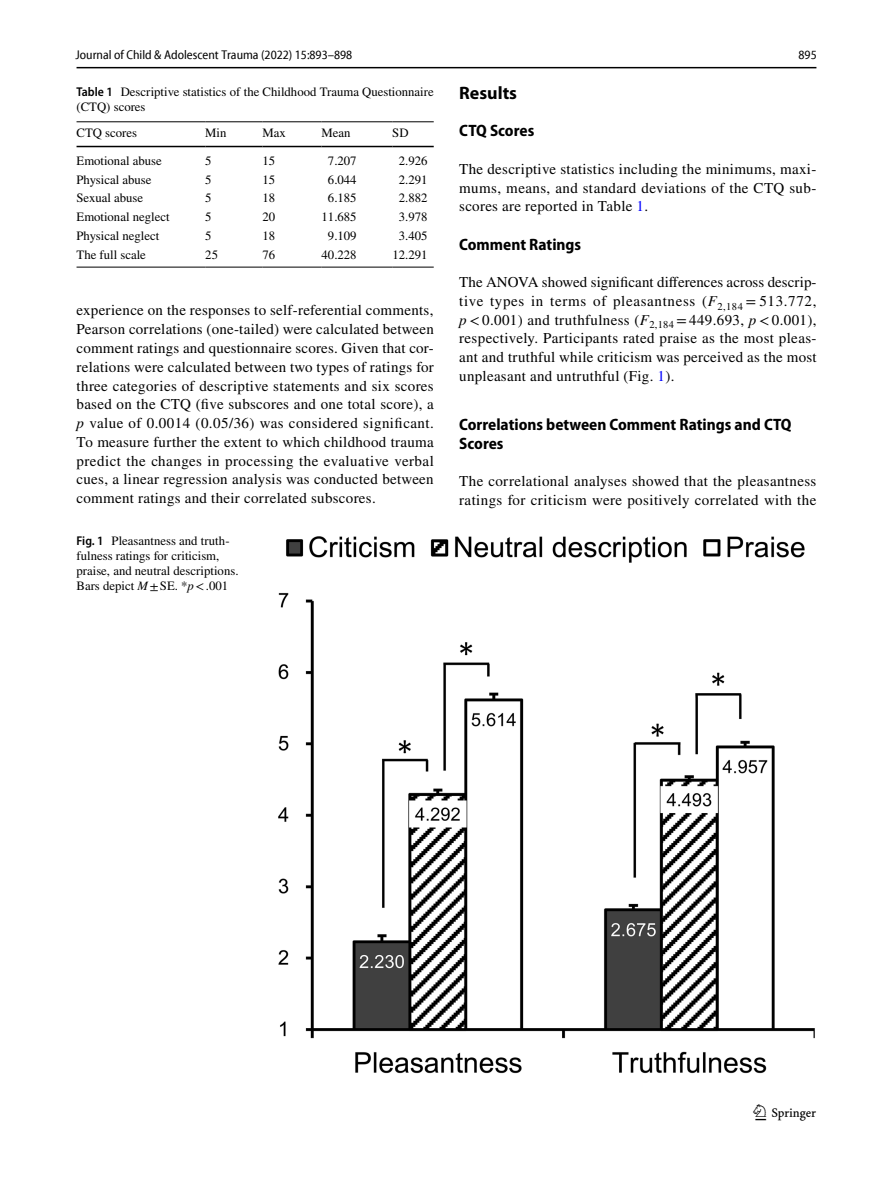
<style>
.page{position:relative;width:893px;height:1187px;background:#fff}
.page>*{position:absolute;margin:0;border:0;box-sizing:border-box;transform-origin:0 0}
.t1{font:22.5px "Springnew Regular 3";color:#000}
.t2{font:700 18px "Myriad Pro";color:#000}
.t3{font:700 semi-condensed 16.5px/18.8px "Myriad Pro";color:#000}
.t4{font:15px/18.8px "STIX";letter-spacing:.02em;color:#000;text-align:justify}
.t5{font:12.75px/15px "STIX";color:#000}
.t6{font:semi-condensed 12.75px "Myriad Pro Unic";color:#000}
.s1{font-family:"Myriad Pro";font-weight:600;font-stretch:semi-condensed}
.s2{font-style:italic}
.s3{color:#00f}
</style>
<div class="page">
<hr style="left:77px;top:67px;width:739px;height:1px;background:#000">
<hr style="left:77px;top:121px;width:128px;height:1px;background:#000">
<hr style="left:77px;top:146px;width:128px;height:1px;background:#000">
<hr style="left:205px;top:121px;width:57px;height:1px;background:#000">
<hr style="left:205px;top:146px;width:57px;height:1px;background:#000">
<hr style="left:262px;top:121px;width:59px;height:1px;background:#000">
<hr style="left:262px;top:146px;width:59px;height:1px;background:#000">
<hr style="left:321px;top:121px;width:71px;height:1px;background:#000">
<hr style="left:321px;top:146px;width:71px;height:1px;background:#000">
<hr style="left:392px;top:121px;width:42px;height:1px;background:#000">
<hr style="left:392px;top:146px;width:42px;height:1px;background:#000">
<hr style="left:77px;top:267px;width:128px;height:1px;background:#000">
<hr style="left:205px;top:267px;width:57px;height:1px;background:#000">
<hr style="left:262px;top:267px;width:59px;height:1px;background:#000">
<hr style="left:321px;top:267px;width:71px;height:1px;background:#000">
<hr style="left:392px;top:267px;width:42px;height:1px;background:#000">
<img style="left:278px;top:536px;width:537px;height:537px">
<p class="t6" style="left:76px;top:50px;width:278px">Journal of Child &amp; Adolescent Trauma (2022) 15:893–898</p>
<p class="t6" style="left:799px;top:50px;width:20px">895</p>
<p class="t5" style="left:77px;top:85px;width:359px"><span class="s1">Table 1</span> Descriptive statistics of the Childhood Trauma Questionnaire (CTQ) scores</p>
<p class="t5" style="left:77px;top:126px;width:62px">CTQ scores</p>
<p class="t5" style="left:205px;top:126px;width:23px">Min</p>
<p class="t5" style="left:262px;top:126px;width:25px">Max</p>
<p class="t5" style="left:321px;top:126px;width:31px">Mean</p>
<p class="t5" style="left:392px;top:126px;width:18px">SD</p>
<p class="t5" style="left:77px;top:154px;width:87px">Emotional abuse</p>
<p class="t5" style="left:205px;top:154px;width:8px">5</p>
<p class="t5" style="left:262px;top:154px;width:14px">15</p>
<p class="t5" style="left:328px;top:154px;width:30px">7.207</p>
<p class="t5" style="left:399px;top:154px;width:30px">2.926</p>
<p class="t5" style="left:77px;top:173px;width:77px">Physical abuse</p>
<p class="t5" style="left:205px;top:173px;width:8px">5</p>
<p class="t5" style="left:262px;top:173px;width:14px">15</p>
<p class="t5" style="left:328px;top:173px;width:30px">6.044</p>
<p class="t5" style="left:399px;top:173px;width:30px">2.291</p>
<p class="t5" style="left:77px;top:191px;width:68px">Sexual abuse</p>
<p class="t5" style="left:205px;top:191px;width:8px">5</p>
<p class="t5" style="left:262px;top:191px;width:14px">18</p>
<p class="t5" style="left:328px;top:191px;width:30px">6.185</p>
<p class="t5" style="left:399px;top:191px;width:30px">2.882</p>
<p class="t5" style="left:77px;top:210px;width:95px">Emotional neglect</p>
<p class="t5" style="left:205px;top:210px;width:8px">5</p>
<p class="t5" style="left:262px;top:210px;width:14px">20</p>
<p class="t5" style="left:322px;top:210px;width:37px">11.685</p>
<p class="t5" style="left:399px;top:210px;width:30px">3.978</p>
<p class="t5" style="left:77px;top:229px;width:84px">Physical neglect</p>
<p class="t5" style="left:205px;top:229px;width:8px">5</p>
<p class="t5" style="left:262px;top:229px;width:14px">18</p>
<p class="t5" style="left:328px;top:229px;width:30px">9.109</p>
<p class="t5" style="left:399px;top:229px;width:30px">3.405</p>
<p class="t5" style="left:77px;top:248px;width:71px">The full scale</p>
<p class="t5" style="left:205px;top:248px;width:14px">25</p>
<p class="t5" style="left:262px;top:248px;width:14px">76</p>
<p class="t5" style="left:322px;top:248px;width:37px">40.228</p>
<p class="t5" style="left:392px;top:248px;width:37px">12.291</p>
<p class="t4" style="left:77px;top:302px;width:359px">experience on the responses to self-referential comments, Pearson correlations (one-tailed) were calculated between comment ratings and questionnaire scores. Given that cor&shy;relations were calculated between two types of ratings for three categories of descriptive statements and six scores based on the CTQ (five subscores and one total score), a <span class="s2">p</span> value of 0.0014 (0.05/36) was considered significant.<br>To measure further the extent to which childhood trauma predict the changes in processing the evaluative verbal cues, a linear regression analysis was conducted between comment ratings and their correlated subscores.</p>
<p class="t5" style="left:77px;top:533px;width:164px"><span class="s1">Fig. 1</span> Pleasantness and truth&shy;fulness ratings for criticism, praise, and neutral descriptions.<br>Bars depict <span class="s2">M</span>±SE. *<span class="s2">p</span>&lt;.001</p>
<p class="t2" style="left:459px;top:81px;width:59px">Results</p>
<p class="t3" style="left:459px;top:122px;width:77px">CTQ Scores</p>
<p class="t4" style="left:459px;top:160px;width:359px">The descriptive statistics including the minimums, maxi&shy;mums, means, and standard deviations of the CTQ sub&shy;scores are reported in Table <span class="s3">1</span>.</p>
<p class="t3" style="left:459px;top:235px;width:123px">Comment Ratings</p>
<p class="t4" style="left:459px;top:274px;width:359px">The ANOVA showed significant differences across descrip&shy;tive types in terms of pleasantness (<span class="s2">F</span><sub>2,184</sub> = 513.772, <span class="s2">p</span>&lt;0.001) and truthfulness (<span class="s2">F</span><sub>2,184</sub> =449.693, <span class="s2">p</span>&lt;0.001), respectively. Participants rated praise as the most pleas&shy;ant and truthful while criticism was perceived as the most unpleasant and untruthful (Fig. <span class="s3">1</span>).</p>
<p class="t3" style="left:459px;top:415px;width:334px">Correlations between Comment Ratings and CTQ<br>Scores</p>
<p class="t4" style="left:459px;top:472px;width:359px">The correlational analyses showed that the pleasantness ratings for criticism were positively correlated with the</p>
<h1 class="t1" style="left:755px;top:1104px;width:62px">1 3</h1>
</div>
